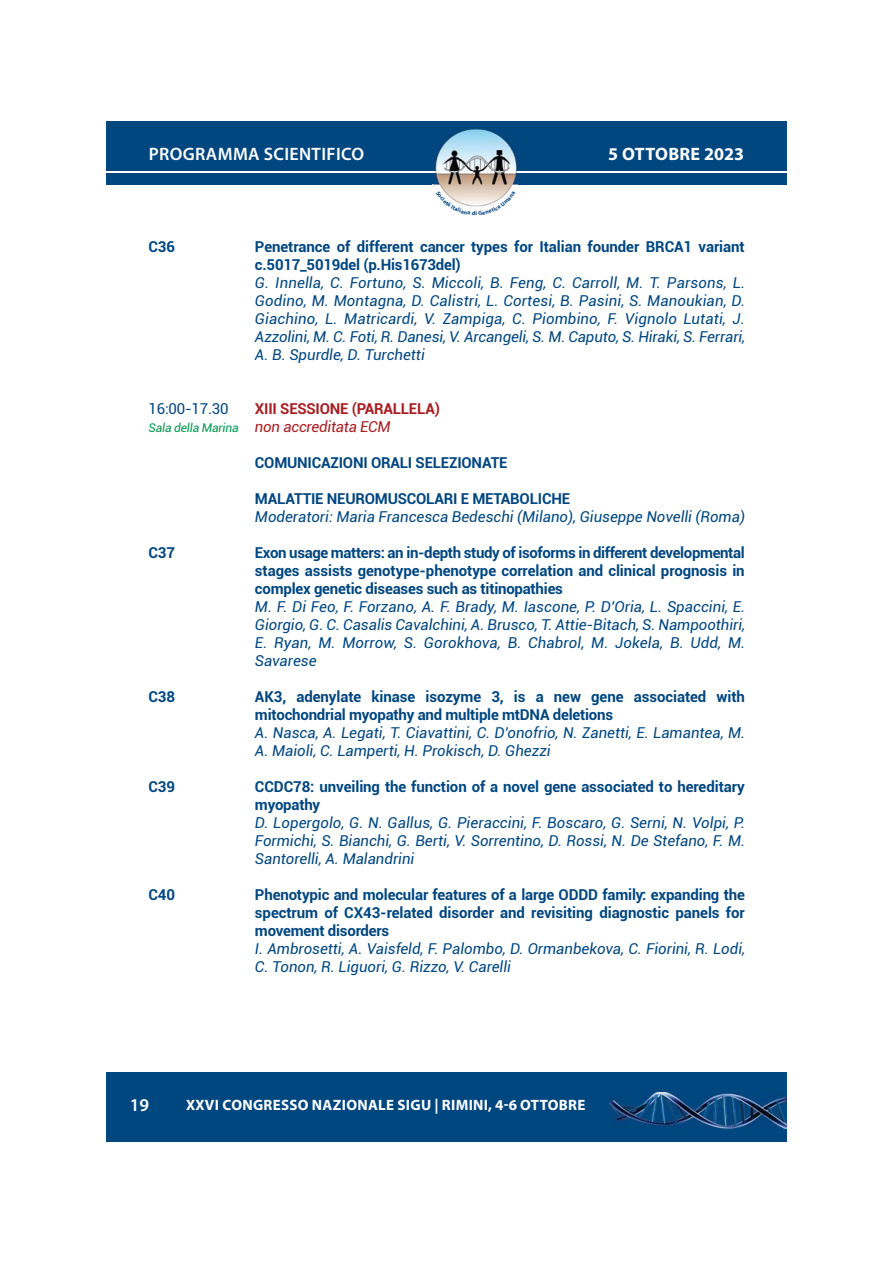
<style>
.page{position:relative;width:893px;height:1263px;background:#fff}
.page>*{position:absolute;margin:0;border:0;box-sizing:border-box;transform-origin:0 0}
.t1{font:600 18px "Myriad Pro";letter-spacing:.02em;color:#fff}
.t2{font:700 18px "Myriad Pro";color:#fff}
.t3{font:italic 15px/18px "Roboto";color:#00467f;text-align:justify}
.t4{font:700 15px/18px "Roboto";letter-spacing:-.015em;color:#00467f}
.t5{font:700 15px/18px "Roboto";letter-spacing:-.015em;color:#a81d21}
.t6{font:700 15px "Myriad Pro";letter-spacing:.02em;color:#fff}
.t7{font:15px "Roboto";letter-spacing:-.015em;color:#00467f}
.s1{font-weight:400;font-style:italic;font-size:12px;color:#00974d}
.s2{font-weight:400;font-style:italic}
</style>
<div class="page">
<div style="left:106px;top:121px;width:680px;height:64px;background:#00467f"></div>
<hr style="left:106px;top:171px;width:680px;height:2px;background:#fff">
<img style="left:433px;top:129px;width:85px;height:62px">
<img style="left:433px;top:171px;width:85px;height:2px">
<div style="left:106px;top:1072px;width:680px;height:70px;background:#00467f"></div>
<img style="left:609px;top:1093px;width:177px;height:36px">
<svg style="left:443px;top:191px;width:66px;height:16px"></svg>
<p class="t1" style="left:149px;top:143px;width:217px">PROGRAMMA SCIENTIFICO</p>
<p class="t2" style="left:608px;top:147px;width:137px">5 OTTOBRE 2023</p>
<p class="t4" style="left:149px;top:238px;width:28px">C36</p>
<p class="t4" style="left:255px;top:238px;width:491px">Penetrance of different cancer types for Italian founder BRCA1 variant c.5017_5019del (p.His1673del)</p>
<p class="t3" style="left:255px;top:274px;width:492px">G. Innella, C. Fortuno, S. Miccoli, B. Feng, C. Carroll, M. T. Parsons, L.<br>Godino, M. Montagna, D. Calistri, L. Cortesi, B. Pasini, S. Manoukian, D.<br>Giachino, L. Matricardi, V. Zampiga, C. Piombino, F. Vignolo Lutati, J.<br>Azzolini, M. C. Foti, R. Danesi, V. Arcangeli, S. M. Caputo, S. Hiraki, S. Ferrari, A. B. Spurdle, D. Turchetti</p>
<p class="t5" style="left:149px;top:400px;width:293px;text-indent:106px">XIII SESSIONE (PARALLELA)<br><span class="s1">Sala della Marina</span> <span class="s2">non accreditata ECM</span></p>
<p class="t4" style="left:255px;top:454px;width:254px">COMUNICAZIONI ORALI SELEZIONATE</p>
<p class="t4" style="left:255px;top:490px;width:317px">MALATTIE NEUROMUSCOLARI E METABOLICHE</p>
<p class="t3" style="left:255px;top:508px;width:491px">Moderatori: Maria Francesca Bedeschi (Milano), Giuseppe Novelli (Roma)</p>
<p class="t4" style="left:149px;top:544px;width:28px">C37</p>
<p class="t4" style="left:255px;top:544px;width:491px;text-align:justify">Exon usage matters: an in-depth study of isoforms in different developmental stages assists genotype-phenotype correlation and clinical prognosis in complex genetic diseases such as titinopathies</p>
<p class="t3" style="left:255px;top:598px;width:492px">M. F. Di Feo, F. Forzano, A. F. Brady, M. Iascone, P. D'Oria, L. Spaccini, E.<br>Giorgio, G. C. Casalis Cavalchini, A. Brusco, T. Attie-Bitach, S. Nampoothiri, E. Ryan, M. Morrow, S. Gorokhova, B. Chabrol, M. Jokela, B. Udd, M.<br>Savarese</p>
<p class="t4" style="left:149px;top:688px;width:28px">C38</p>
<p class="t4" style="left:255px;top:688px;width:491px">AK3, adenylate kinase isozyme 3, is a new gene associated with mitochondrial myopathy and multiple mtDNA deletions</p>
<p class="t3" style="left:255px;top:724px;width:492px">A. Nasca, A. Legati, T. Ciavattini, C. D'onofrio, N. Zanetti, E. Lamantea, M.<br>A. Maioli, C. Lamperti, H. Prokisch, D. Ghezzi</p>
<p class="t4" style="left:149px;top:778px;width:28px">C39</p>
<p class="t4" style="left:255px;top:778px;width:491px">CCDC78: unveiling the function of a novel gene associated to hereditary myopathy</p>
<p class="t3" style="left:255px;top:814px;width:492px">D. Lopergolo, G. N. Gallus, G. Pieraccini, F. Boscaro, G. Serni, N. Volpi, P.<br>Formichi, S. Bianchi, G. Berti, V. Sorrentino, D. Rossi, N. De Stefano, F. M.<br>Santorelli, A. Malandrini</p>
<p class="t4" style="left:149px;top:886px;width:28px">C40</p>
<p class="t4" style="left:255px;top:886px;width:491px;text-align:justify">Phenotypic and molecular features of a large ODDD family: expanding the spectrum of CX43-related disorder and revisiting diagnostic panels for movement disorders</p>
<p class="t3" style="left:255px;top:940px;width:492px">I. Ambrosetti, A. Vaisfeld, F. Palombo, D. Ormanbekova, C. Fiorini, R. Lodi,<br>C. Tonon, R. Liguori, G. Rizzo, V. Carelli</p>
<p class="t7" style="left:149px;top:400px;width:81px">16:00-17.30</p>
<p class="t1" style="left:130px;top:1094px;width:21px">19</p>
<p class="t6" style="left:186px;top:1100px;width:401px">XXVI CONGRESSO NAZIONALE SIGU | RIMINI, 4-6 OTTOBRE</p>
</div>
